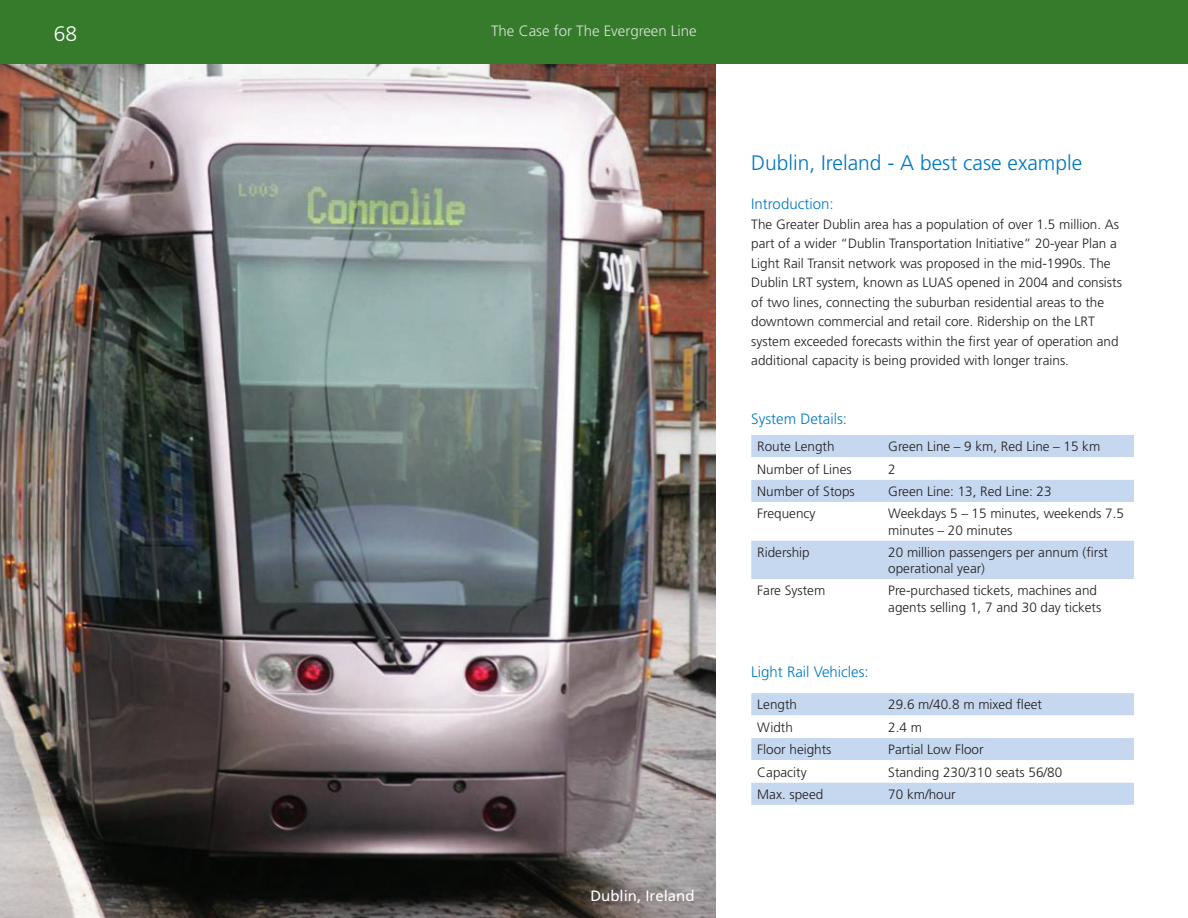
<style>
.page{position:relative;width:1188px;height:918px;background:#fff}
.page>*{position:absolute;margin:0;border:0;box-sizing:border-box;transform-origin:0 0}
.t1{font:300 21px "Frutiger";color:#0079c2}
.t2{font:300 21px "Frutiger";color:#fff}
.t3{font:300 15px "Frutiger";color:#0079c2}
.t4{font:300 15px "Frutiger";color:#d9e3d8}
.t5{font:15px "Frutiger";color:#fff}
.t6{font:300 13.5px/19.5px "Frutiger";color:#231f20}
</style>
<div class="page">
<img style="left:0;top:64px;width:716px;height:854px">
<div style="left:751px;top:435px;width:383px;height:22px;background:#c6d8ef"></div>
<svg style="left:751px;top:480px;width:383px;height:99px;fill:#c6d8ef"></svg>
<svg style="left:751px;top:693px;width:383px;height:112px"></svg>
<div style="left:0;top:0;width:1188px;height:64px;background:#357b2b"></div>
<h1 class="t2" style="left:54px;top:22px;width:25px">68</h1>
<p class="t4" style="left:491px;top:23px;width:207px">The Case for The Evergreen Line</p>
<h1 class="t2" style="left:54px;top:22px;width:25px">0 4A</h1>
<p class="t5" style="left:590px;top:887px;width:106px">Dublin, Ireland</p>
<h1 class="t1" style="left:751px;top:151px;width:333px">Dublin, Ireland - A best case example</h1>
<p class="t3" style="left:751px;top:196px;width:84px">Introduction:</p>
<p class="t6" style="left:751px;top:215px;width:372px">The Greater Dublin area has a population of over 1.5 million. As part of a wider “Dublin Transportation Initiative” 20-year Plan a Light Rail Transit network was proposed in the mid-1990s. The Dublin LRT system, known as LUAS opened in 2004 and consists of two lines, connecting the suburban residential areas to the downtown commercial and retail core. Ridership on the LRT system exceeded forecasts within the first year of operation and additional capacity is being provided with longer trains.</p>
<p class="t3" style="left:751px;top:410px;width:97px">System Details:</p>
<p class="t6" style="left:757px;top:437px;width:79px">Route Length</p>
<p class="t6" style="left:888px;top:437px;width:213px">Green Line – 9 km, Red Line – 15 km</p>
<p class="t6" style="left:757px;top:459px;width:96px">Number of Lines</p>
<p class="t6" style="left:888px;top:459px;width:9px">2</p>
<p class="t6" style="left:757px;top:482px;width:99px">Number of Stops</p>
<p class="t6" style="left:888px;top:482px;width:165px">Green Line: 13, Red Line: 23</p>
<p class="t6" style="left:757px;top:504px;width:60px">Frequency</p>
<p class="t6" style="left:888px;top:506px;width:237px;line-height:16.2px">Weekdays 5 – 15 minutes, weekends 7.5 minutes – 20 minutes</p>
<p class="t6" style="left:757px;top:543px;width:54px">Ridership</p>
<p class="t6" style="left:888px;top:544px;width:221px;line-height:16.2px">20 million passengers per annum (first operational year)</p>
<p class="t6" style="left:757px;top:581px;width:69px">Fare System</p>
<p class="t6" style="left:888px;top:583px;width:215px;line-height:16.2px">Pre-purchased tickets, machines and agents selling 1, 7 and 30 day tickets</p>
<p class="t3" style="left:751px;top:664px;width:119px">Light Rail Vehicles:</p>
<p class="t6" style="left:757px;top:695px;width:41px">Length</p>
<p class="t6" style="left:888px;top:695px;width:155px">29.6 m/40.8 m mixed fleet</p>
<p class="t6" style="left:757px;top:717px;width:37px">Width</p>
<p class="t6" style="left:888px;top:717px;width:35px">2.4 m</p>
<p class="t6" style="left:757px;top:740px;width:76px">Floor heights</p>
<p class="t6" style="left:888px;top:740px;width:97px">Partial Low Floor</p>
<p class="t6" style="left:757px;top:762px;width:51px">Capacity</p>
<p class="t6" style="left:888px;top:762px;width:176px">Standing 230/310 seats 56/80</p>
<p class="t6" style="left:757px;top:785px;width:68px">Max. speed</p>
<p class="t6" style="left:888px;top:785px;width:69px">70 km/hour</p>
</div>
